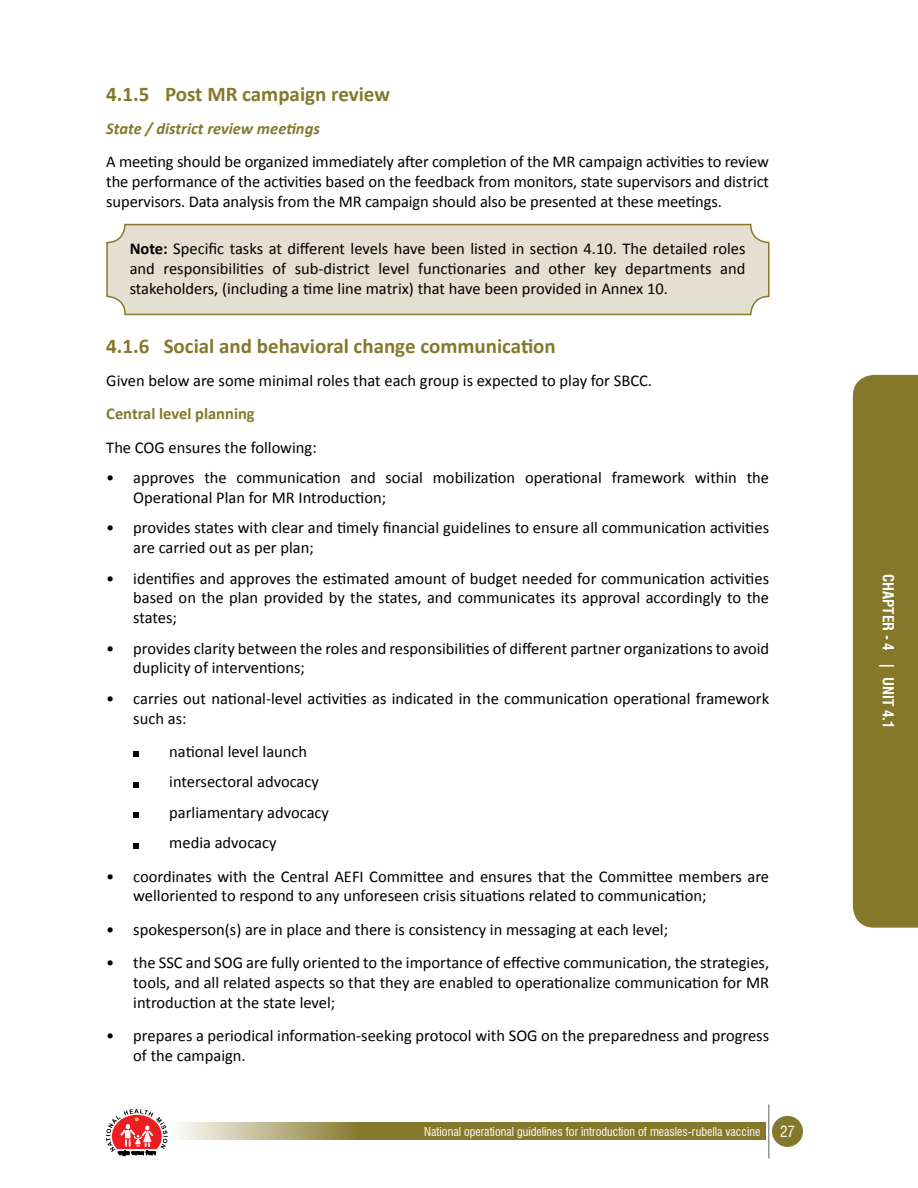
<style>
.page{position:relative;width:918px;height:1188px;background:#fff}
.page>*{position:absolute;margin:0;border:0;box-sizing:border-box;transform-origin:0 0}
.t1{font:700 21px "Calibri";color:#86782b}
.t2{font:16.5px/19.8px "Calibri";color:#000}
.t3{font:italic 700 16.5px "Calibri";color:#86782b}
.t4{font:700 16.5px "Calibri";color:#86782b}
.t5{font:700 condensed 15px "Swiss 721 BT";color:#fff}
.t6{font:condensed 15px "Swiss 721 BT";color:#fff}
.t7{font:condensed 12px "Swiss 721 BT";color:#fff}
.s1{font-weight:700}
</style>
<div class="page">
<div style="left:773px;top:1117px;width:29px;height:29px;background:#86782b;border-radius:50%"></div>
<div style="left:772px;top:1116px;width:31px;height:31px;border:2px solid #86782b;border-radius:50%"></div>
<svg style="left:179px;top:1123px;width:587px;height:17px;fill:#86782b"></svg>
<hr style="left:768px;top:1104px;width:2px;height:54px;background:#939598">
<svg style="left:106px;top:1109px;width:62px;height:47px"></svg>
<div style="left:107px;top:225px;width:662px;height:89px;background:#e4dfd0;border-radius:18px"></div>
<div style="left:106px;top:224px;width:664px;height:91px;border:2px solid #86782b;border-radius:18px"></div>
<svg style="left:133px;top:752px;width:6px;height:5px"></svg>
<svg style="left:133px;top:782px;width:6px;height:5px"></svg>
<svg style="left:133px;top:813px;width:6px;height:5px"></svg>
<svg style="left:133px;top:843px;width:6px;height:5px"></svg>
<div style="left:853px;top:375px;width:65px;height:553px;background:#86782b"></div>
<p class="t1" style="left:106px;top:80px;width:285px">4.1.5 Post MR campaign review</p>
<p class="t3" style="left:106px;top:118px;width:215px">State / district review meetings</p>
<p class="t2" style="left:106px;top:152px;width:664px;text-align:justify">A meeting should be organized immediately after completion of the MR campaign activities to review the performance of the activities based on the feedback from monitors, state supervisors and district supervisors. Data analysis from the MR campaign should also be presented at these meetings.</p>
<p class="t2" style="left:130px;top:239px;width:617px;text-align:justify"><span class="s1">Note:</span> Specific tasks at different levels have been listed in section 4.10. The detailed roles and responsibilities of sub-district level functionaries and other key departments and stakeholders, (including a time line matrix) that have been provided in Annex 10.</p>
<p class="t1" style="left:106px;top:332px;width:451px">4.1.6 Social and behavioral change communication</p>
<p class="t2" style="left:106px;top:371px;width:547px">Given below are some minimal roles that each group is expected to play for SBCC.</p>
<p class="t4" style="left:106px;top:403px;width:150px">Central level planning</p>
<p class="t2" style="left:106px;top:437px;width:212px">The COG ensures the following:</p>
<p class="t2" style="left:133px;top:468px;width:637px;text-indent:-27px">• approves the communication and social mobilization operational framework within the<br>Operational Plan for MR Introduction;</p>
<p class="t2" style="left:133px;top:518px;width:637px;text-indent:-27px">• provides states with clear and timely financial guidelines to ensure all communication activities are carried out as per plan;</p>
<p class="t2" style="left:133px;top:568px;width:637px;text-align:justify;text-indent:-27px">• identifies and approves the estimated amount of budget needed for communication activities based on the plan provided by the states, and communicates its approval accordingly to the states;</p>
<p class="t2" style="left:133px;top:638px;width:637px;text-indent:-27px">• provides clarity between the roles and responsibilities of different partner organizations to avoid duplicity of interventions;</p>
<p class="t2" style="left:133px;top:689px;width:637px;text-indent:-27px">• carries out national-level activities as indicated in the communication operational framework such as:</p>
<p class="t2" style="left:169px;top:736px;width:161px;line-height:30.5px">national level launch intersectoral advocacy parliamentary advocacy media advocacy</p>
<p class="t2" style="left:133px;top:866px;width:637px;text-indent:-27px">• coordinates with the Central AEFI Committee and ensures that the Committee members are welloriented to respond to any unforeseen crisis situations related to communication;</p>
<p class="t2" style="left:106px;top:919px;width:563px">• spokesperson(s) are in place and there is consistency in messaging at each level;</p>
<p class="t2" style="left:133px;top:953px;width:637px;text-align:justify;text-indent:-27px">• the SSC and SOG are fully oriented to the importance of effective communication, the strategies, tools, and all related aspects so that they are enabled to operationalize communication for MR introduction at the state level;</p>
<p class="t2" style="left:133px;top:1026px;width:637px;text-indent:-27px">• prepares a periodical information-seeking protocol with SOG on the preparedness and progress of the campaign.</p>
<p class="t7" style="left:424px;top:1124px;width:338px">National operational guidelines for introduction of measles-rubella vaccine</p>
<p class="t6" style="left:780px;top:1123px;width:16px">27</p>
<p class="t5" style="left:897px;top:574px;width:156px;rotate:90deg">CHAPTER - 4 | UNIT 4.1</p>
</div>
